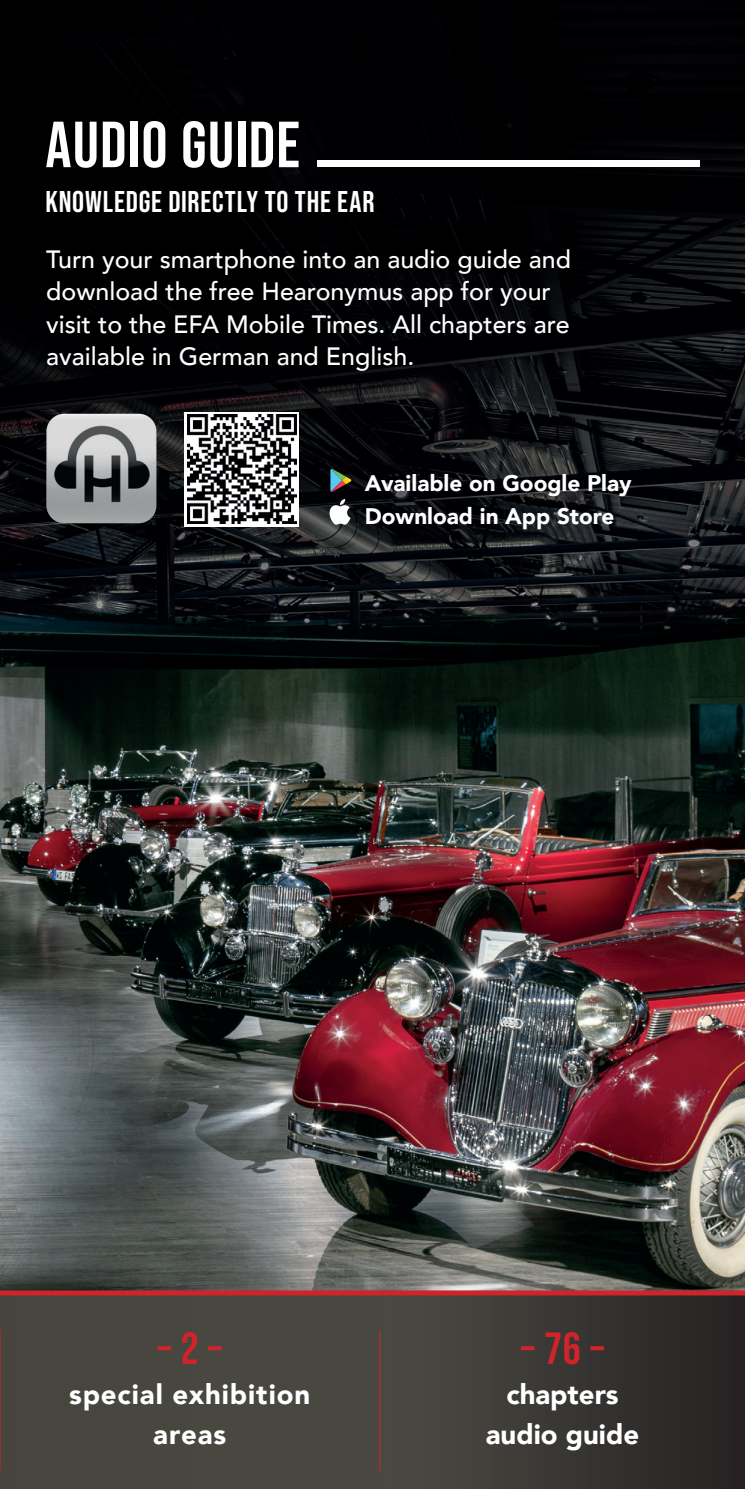
<style>
.page{position:relative;width:745px;height:1489px;background:#fff}
.page>*{position:absolute;margin:0;border:0;box-sizing:border-box;transform-origin:0 0}
.t1{font:65px "Bebas Neue";letter-spacing:.02em;color:#fff}
.t2{font:45px "Bebas Neue";color:#d1232a}
.t3{font:30px "Bebas Neue";letter-spacing:.03em;color:#fff}
.t4{font:900 27.5px/40px "Avenir";letter-spacing:.03em;color:#fff;text-align:center}
.t5{font:900 27.5px/40px "Avenir";color:#fff;text-align:center}
.t6{font:500 25px/32.5px "Avenir";color:#fff}
.t7{font:900 22.5px/32.5px "Avenir";color:#fff}
</style>
<div class="page">
<img style="left:0;top:0;width:744px;height:1290px">
<div style="left:0;top:1292px;width:744px;height:196px;background:linear-gradient(to right,#504f46,#312f2d)"></div>
<div style="left:0;top:1290px;width:744px;height:5px;background:#d1232a"></div>
<svg style="left:330px;top:469px;width:21px;height:23px"></svg>
<img style="left:46px;top:414px;width:110px;height:109px">
<svg style="left:328px;top:499px;width:22px;height:26px"></svg>
<div style="left:185px;top:412px;width:114px;height:114px;background:linear-gradient(to right,#fff,#fff)"></div>
<img style="left:187px;top:414px;width:109px;height:109px">
<div style="left:316px;top:160px;width:383px;height:7px;background:#fff"></div>
<hr style="left:0;top:1329px;width:1px;height:141px;background:#d1232a">
<hr style="left:379px;top:1329px;width:1px;height:141px;background:#d1232a">
<h1 class="t1" style="left:45px;top:108px;width:256px">AUDIO GUIDE</h1>
<p class="t3" style="left:45px;top:185px;width:330px">KNOWLEDGE DIRECTLY TO THE EAR</p>
<p class="t6" style="left:46px;top:241px;width:526px">Turn your smartphone into an audio guide and download the free Hearonymus app for your visit to the EFA Mobile Times. All chapters are available in German and English.</p>
<p class="t7" style="left:364px;top:466px;width:268px">Available on Google Play<br>Download in App Store</p>
<h2 class="t2" style="left:158px;top:1322px;width:65px">– 2–</h2>
<p class="t4" style="left:69px;top:1373px;width:242px">special exhibition areas</p>
<h2 class="t2" style="left:521px;top:1322px;width:84px">– 76 –</h2>
<p class="t5" style="left:485px;top:1373px;width:155px">chapters audio guide</p>
</div>
